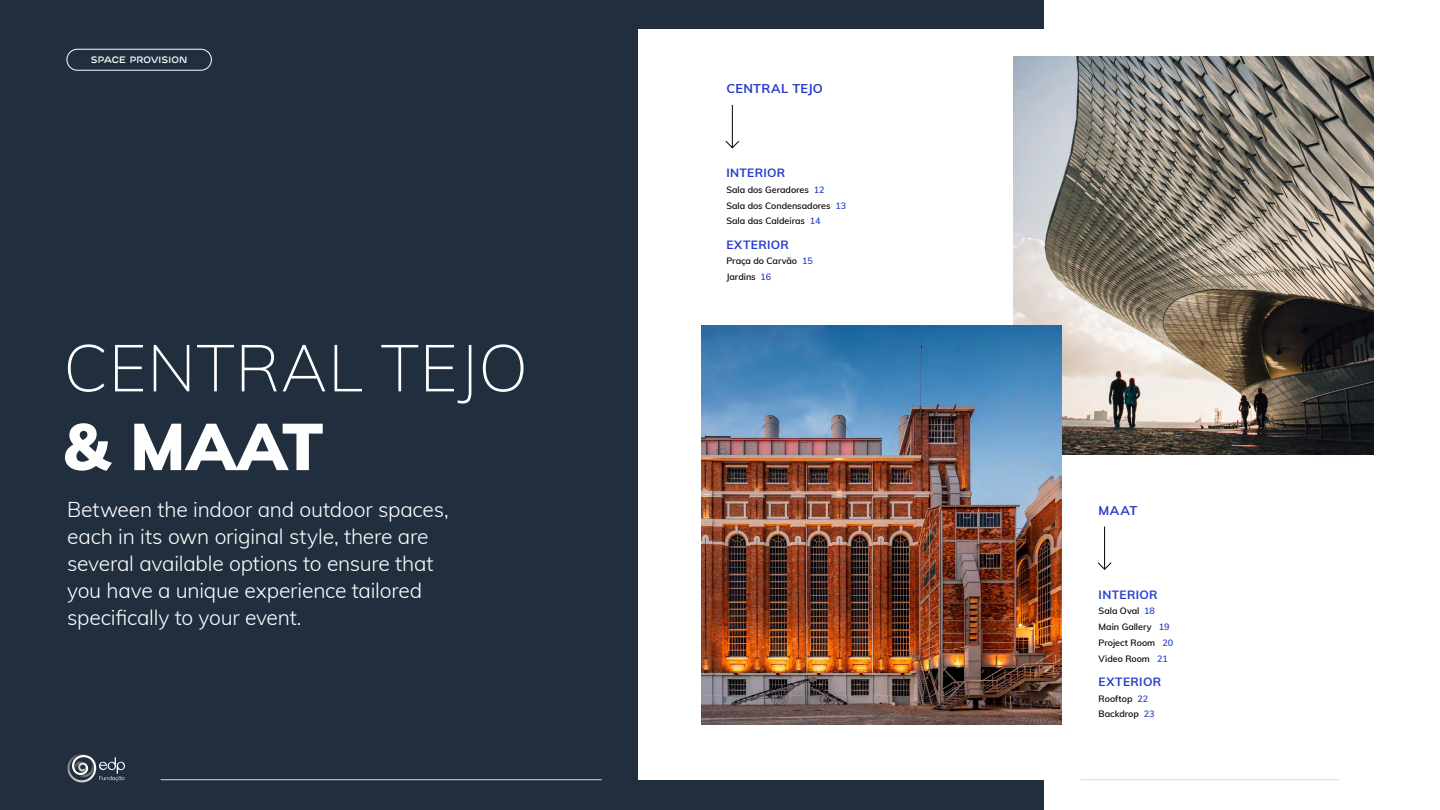
<style>
.page{position:relative;width:1440px;height:810px;background:#fff}
.page>*{position:absolute;margin:0;border:0;box-sizing:border-box;transform-origin:0 0}
.t1{font:200 65.25px "Muli";letter-spacing:.01em;color:#fff}
.t2{font:900 65.25px "Muli";color:#fff}
.t3{font:300 21px/27px "Muli";letter-spacing:-.01em;color:#fff}
.t4{font:700 12.75px "Muli";letter-spacing:.03em;color:#263cc8}
.t5{font:700 12px "Muli";letter-spacing:.03em;color:#263cc8}
.t6{font:500 9.3px "EDP Preon";letter-spacing:.015em;color:#fff}
.t7{font:600 9px/15.8px "Muli";letter-spacing:-.005em;color:#000}
.s1{color:#263cc8}
</style>
<div class="page">
<div style="left:0;top:0;width:1043px;height:810px;background:#212e3e"></div>
<div style="left:638px;top:30px;width:801px;height:750px;background:#fff"></div>
<img style="left:1013px;top:56px;width:360px;height:399px">
<img style="left:701px;top:326px;width:360px;height:399px">
<svg style="left:725px;top:104px;width:15px;height:45px"></svg>
<svg style="left:1097px;top:526px;width:15px;height:44px"></svg>
<hr style="left:1080px;top:779px;width:259px;height:1px;background:#dadada">
<hr style="left:161px;top:779px;width:440px;height:1px;background:#dadada">
<div style="left:66px;top:49px;width:146px;height:22px;border:1px solid #fff;border-radius:10px"></div>
<svg style="left:99px;top:757px;width:26px;height:24px"></svg>
<svg style="left:67px;top:754px;width:25px;height:28px"></svg>
<p class="t6" style="left:91px;top:53px;width:98px">SPACE PROVISION</p>
<h1 class="t1" style="left:63px;top:321px;width:466px">CENTRAL TEJO</h1>
<h1 class="t2" style="left:63px;top:399px;width:261px">&amp; MAAT</h1>
<p class="t3" style="left:67px;top:495px;width:383px">Between the indoor and outdoor spaces, each in its own original style, there are several available options to ensure that you have a unique experience tailored specifically to your event.</p>
<p class="t4" style="left:726px;top:79px;width:98px">CENTRAL TEJO</p>
<p class="t5" style="left:726px;top:164px;width:61px">INTERIOR</p>
<p class="t7" style="left:726px;top:181px;width:121px">Sala dos Geradores <span class="s1">12<br></span>Sala dos Condensadores <span class="s1">13<br></span>Sala das Caldeiras <span class="s1">14</span></p>
<p class="t5" style="left:726px;top:235px;width:64px">EXTERIOR</p>
<p class="t7" style="left:726px;top:253px;width:88px">Praça do Carvão <span class="s1">15<br></span>Jardins <span class="s1">16</span></p>
<p class="t4" style="left:1098px;top:501px;width:40px">MAAT</p>
<p class="t5" style="left:1098px;top:586px;width:61px">INTERIOR</p>
<p class="t7" style="left:1098px;top:603px;width:76px">Sala Oval <span class="s1">18<br></span>Main Gallery <span class="s1">19<br></span>Project Room <span class="s1">20<br></span>Video Room <span class="s1">21</span></p>
<p class="t5" style="left:1098px;top:673px;width:64px">EXTERIOR</p>
<p class="t7" style="left:1098px;top:690px;width:57px">Rooftop <span class="s1">22<br></span>Backdrop <span class="s1">23</span></p>
</div>
